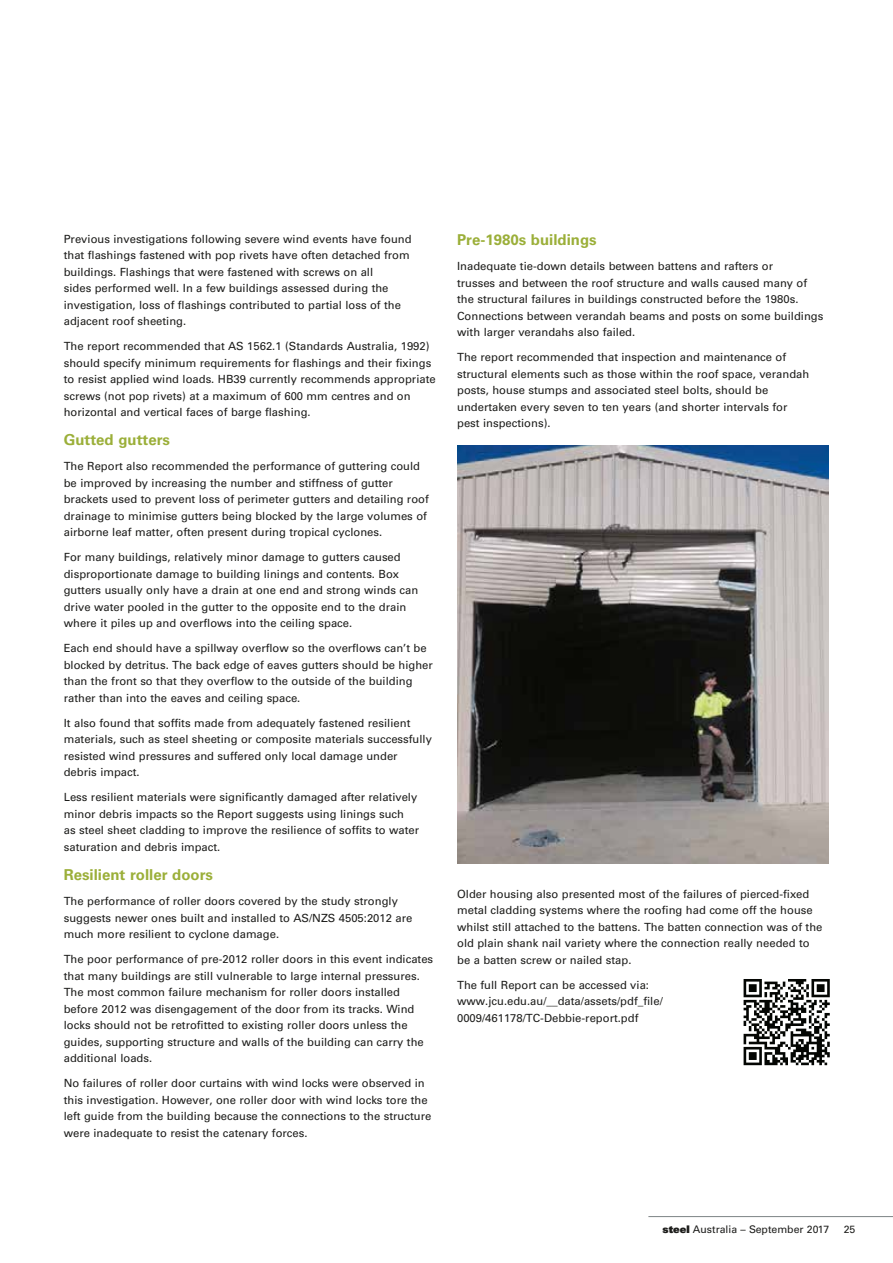
<style>
.page{position:relative;width:893px;height:1263px;background:#fff}
.page>*{position:absolute;margin:0;border:0;box-sizing:border-box;transform-origin:0 0}
.Body_Copy{font:700 15px "Univers CE";color:#9baf39}
.Body_Copy-2{font:500 11.25px/16.5px "Univers CE";color:#1d1d1b}
.t1{font:500 10.5px "Univers CE";color:#1d1d1b}
.s1{font-family:"Univers";font-weight:900}
</style>
<div class="page">
<hr style="left:648px;top:1216px;width:245px;height:1px;background:#7d8386">
<img style="left:457px;top:445px;width:371px;height:418px">
<svg style="left:743px;top:979px;width:84px;height:87px"></svg>
<svg style="left:744px;top:979px;width:86px;height:86px"></svg>
<p class="Body_Copy-2" style="left:64px;top:231px;width:349px">Previous investigations following severe wind events have found that flashings fastened with pop rivets have often detached from buildings. Flashings that were fastened with screws on all<br>sides performed well. In a few buildings assessed during the investigation, loss of flashings contributed to partial loss of the adjacent roof sheeting.</p>
<p class="Body_Copy-2" style="left:64px;top:338px;width:373px">The report recommended that AS 1562.1 (Standards Australia, 1992) should specify minimum requirements for flashings and their fixings to resist applied wind loads. HB39 currently recommends appropriate screws (not pop rivets) at a maximum of 600 mm centres and on horizontal and vertical faces of barge flashing.</p>
<p class="Body_Copy" style="left:64px;top:431px;width:108px">Gutted gutters</p>
<p class="Body_Copy-2" style="left:64px;top:458px;width:367px">The Report also recommended the performance of guttering could be improved by increasing the number and stiffness of gutter brackets used to prevent loss of perimeter gutters and detailing roof drainage to minimise gutters being blocked by the large volumes of airborne leaf matter, often present during tropical cyclones.</p>
<p class="Body_Copy-2" style="left:64px;top:549px;width:356px">For many buildings, relatively minor damage to gutters caused disproportionate damage to building linings and contents. Box gutters usually only have a drain at one end and strong winds can drive water pooled in the gutter to the opposite end to the drain where it piles up and overflows into the ceiling space.</p>
<p class="Body_Copy-2" style="left:64px;top:640px;width:371px">Each end should have a spillway overflow so the overflows can’t be blocked by detritus. The back edge of eaves gutters should be higher than the front so that they overflow to the outside of the building rather than into the eaves and ceiling space.</p>
<p class="Body_Copy-2" style="left:64px;top:715px;width:370px">It also found that soffits made from adequately fastened resilient materials, such as steel sheeting or composite materials successfully resisted wind pressures and suffered only local damage under debris impact.</p>
<p class="Body_Copy-2" style="left:64px;top:789px;width:357px">Less resilient materials were significantly damaged after relatively minor debris impacts so the Report suggests using linings such<br>as steel sheet cladding to improve the resilience of soffits to water saturation and debris impact.</p>
<p class="Body_Copy" style="left:64px;top:866px;width:151px">Resilient roller doors</p>
<p class="Body_Copy-2" style="left:64px;top:893px;width:350px">The performance of roller doors covered by the study strongly suggests newer ones built and installed to AS/NZS 4505:2012 are much more resilient to cyclone damage.</p>
<p class="Body_Copy-2" style="left:64px;top:951px;width:371px">The poor performance of pre-2012 roller doors in this event indicates that many buildings are still vulnerable to large internal pressures.<br>The most common failure mechanism for roller doors installed before 2012 was disengagement of the door from its tracks. Wind locks should not be retrofitted to existing roller doors unless the guides, supporting structure and walls of the building can carry the additional loads.</p>
<p class="Body_Copy-2" style="left:64px;top:1075px;width:369px">No failures of roller door curtains with wind locks were observed in this investigation. However, one roller door with wind locks tore the left guide from the building because the connections to the structure were inadequate to resist the catenary forces.</p>
<p class="Body_Copy" style="left:457px;top:231px;width:141px">Pre-1980s buildings</p>
<p class="Body_Copy-2" style="left:457px;top:258px;width:368px">Inadequate tie-down details between battens and rafters or<br>trusses and between the roof structure and walls caused many of the structural failures in buildings constructed before the 1980s.<br>Connections between verandah beams and posts on some buildings with larger verandahs also failed.</p>
<p class="Body_Copy-2" style="left:457px;top:349px;width:354px">The report recommended that inspection and maintenance of structural elements such as those within the roof space, verandah posts, house stumps and associated steel bolts, should be undertaken every seven to ten years (and shorter intervals for pest inspections).</p>
<p class="Body_Copy-2" style="left:457px;top:886px;width:367px">Older housing also presented most of the failures of pierced-fixed metal cladding systems where the roofing had come off the house whilst still attached to the battens. The batten connection was of the old plain shank nail variety where the connection really needed to be a batten screw or nailed stap.</p>
<p class="Body_Copy-2" style="left:457px;top:977px;width:193px">The full Report can be accessed via:</p>
<p class="Body_Copy-2" style="left:457px;top:993px;width:207px">www.jcu.edu.au/__data/assets/pdf_file/<br>0009/461178/TC-Debbie-report.pdf</p>
<p class="t1" style="left:662px;top:1223px;width:168px"><span class="s1">steel</span> Australia – September 2017</p>
<p class="t1" style="left:844px;top:1223px;width:13px">25</p>
</div>
